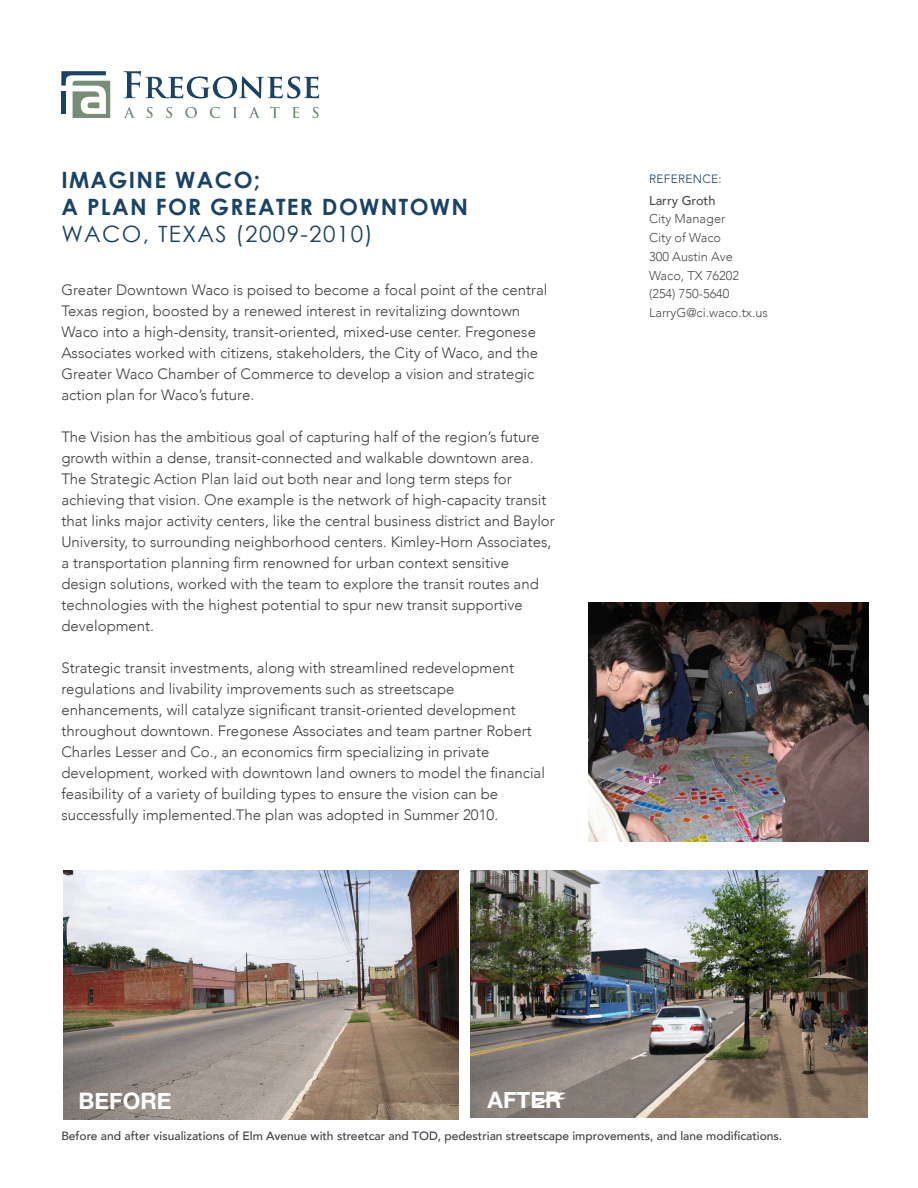
<style>
.page{position:relative;width:918px;height:1188px;background:#fff}
.page>*{position:absolute;margin:0;border:0;box-sizing:border-box;transform-origin:0 0}
.sidebar_text{font:700 22.8px "Helvetica Neue";color:#fff}
.t1{font:700 22.5px "Century Gothic";letter-spacing:.06em;color:#194366}
.main_body_text{font:22.5px "Century Gothic";letter-spacing:.06em;color:#194366}
.Main_Body{font:300 15px/21px "Avenir";color:#3e3e3f}
.sidebar_text-2{font:300 12.75px/18.8px "Avenir";color:#4b4c4d}
.Main_Body-2{font:500 12px "Avenir";color:#3e3e3f}
.Sidebar_Header{font:300 12px "Avenir";letter-spacing:.02em;color:#194366}
.s1{font-weight:500}
</style>
<div class="page">
<img style="left:589px;top:603px;width:279px;height:239px">
<img style="left:63px;top:870px;width:395px;height:249px">
<img style="left:470px;top:870px;width:398px;height:248px">
<svg style="left:61px;top:71px;width:49px;height:47px"></svg>
<svg style="left:123px;top:71px;width:196px;height:28px"></svg>
<svg style="left:123px;top:107px;width:12px;height:11px"></svg>
<svg style="left:147px;top:107px;width:6px;height:11px"></svg>
<svg style="left:166px;top:107px;width:6px;height:11px"></svg>
<svg style="left:185px;top:107px;width:12px;height:11px"></svg>
<svg style="left:210px;top:107px;width:10px;height:11px"></svg>
<svg style="left:233px;top:107px;width:4px;height:11px"></svg>
<svg style="left:248px;top:107px;width:12px;height:11px"></svg>
<svg style="left:270px;top:107px;width:10px;height:11px"></svg>
<svg style="left:292px;top:107px;width:7px;height:11px"></svg>
<svg style="left:313px;top:107px;width:6px;height:11px"></svg>
<p class="t1" style="left:61px;top:165px;width:200px">IMAGINE WACO;</p>
<p class="t1" style="left:61px;top:192px;width:408px">A PLAN FOR GREATER DOWNTOWN</p>
<p class="main_body_text" style="left:61px;top:220px;width:313px">WACO, TEXAS (2009-2010)</p>
<p class="Main_Body" style="left:61px;top:279px;width:488px">Greater Downtown Waco is poised to become a focal point of the central Texas region, boosted by a renewed interest in revitalizing downtown Waco into a high-density, transit-oriented, mixed-use center. Fregonese Associates worked with citizens, stakeholders, the City of Waco, and the Greater Waco Chamber of Commerce to develop a vision and strategic action plan for Waco’s future.</p>
<p class="Main_Body" style="left:61px;top:426px;width:495px">The Vision has the ambitious goal of capturing half of the region’s future growth within a dense, transit-connected and walkable downtown area.<br>The Strategic Action Plan laid out both near and long term steps for achieving that vision. One example is the network of high-capacity transit that links major activity centers, like the central business district and Baylor University, to surrounding neighborhood centers. Kimley-Horn Associates, a transportation planning firm renowned for urban context sensitive design solutions, worked with the team to explore the transit routes and technologies with the highest potential to spur new transit supportive development.</p>
<p class="Main_Body" style="left:61px;top:657px;width:485px">Strategic transit investments, along with streamlined redevelopment regulations and livability improvements such as streetscape enhancements, will catalyze significant transit-oriented development throughout downtown. Fregonese Associates and team partner Robert Charles Lesser and Co., an economics firm specializing in private development, worked with downtown land owners to model the financial feasibility of a variety of building types to ensure the vision can be successfully implemented.The plan was adopted in Summer 2010.</p>
<p class="Sidebar_Header" style="left:649px;top:171px;width:74px">REFERENCE:</p>
<p class="sidebar_text-2" style="left:649px;top:191px;width:78px"><span class="s1">Larry Groth<br></span>City Manager</p>
<p class="sidebar_text-2" style="left:649px;top:228px;width:92px">City of Waco<br>300 Austin Ave<br>Waco, TX 76202</p>
<p class="sidebar_text-2" style="left:649px;top:285px;width:120px">(254) 750-5640<br>LarryG@ci.waco.tx.us</p>
<p class="sidebar_text" style="left:79px;top:1083px;width:95px">BEFORE</p>
<p class="sidebar_text" style="left:488px;top:1082px;width:76px">AFTER</p>
<p class="Main_Body-2" style="left:61px;top:1126px;width:722px">Before and after visualizations of Elm Avenue with streetcar and TOD, pedestrian streetscape improvements, and lane modifications.</p>
</div>
